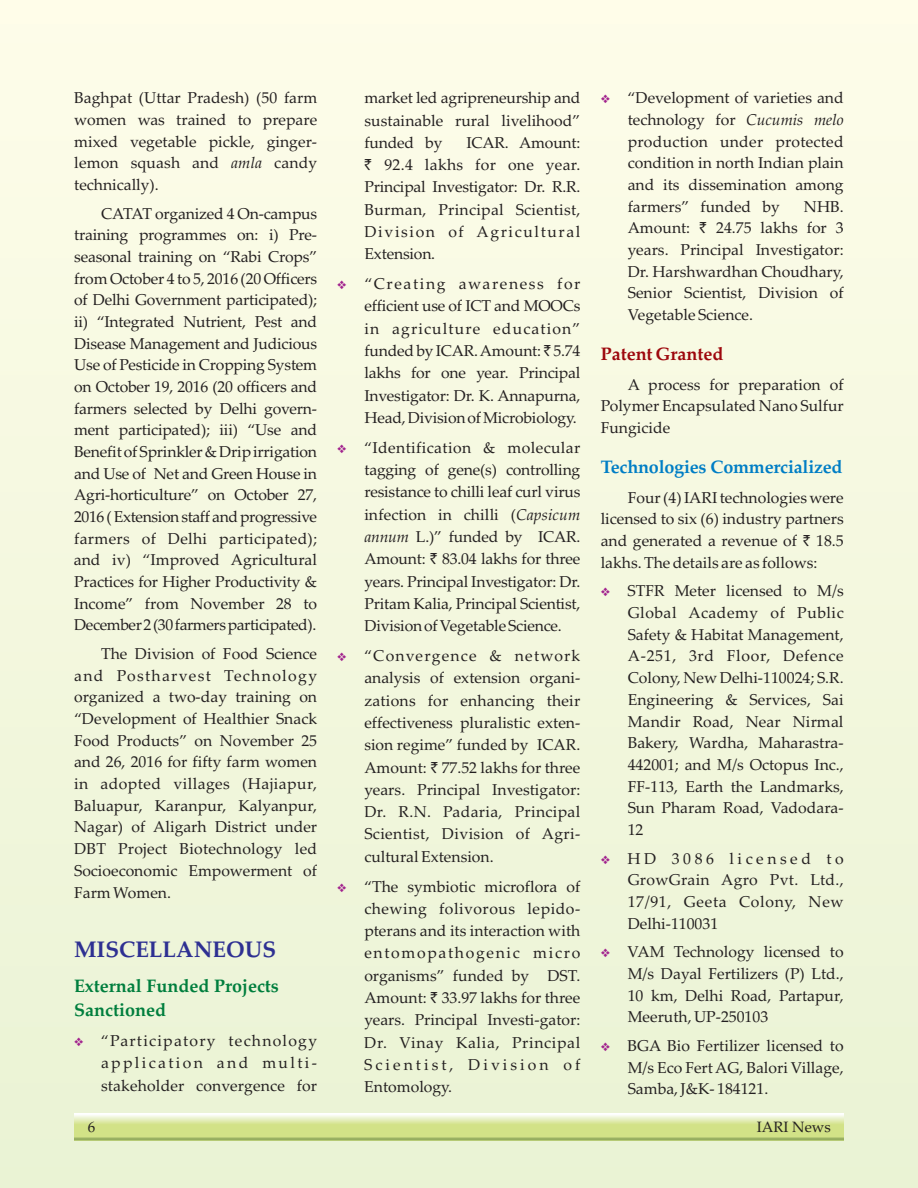
<style>
.page{position:relative;width:918px;height:1188px;background:#f4f8df}
.page>*{position:absolute;margin:0;border:0;box-sizing:border-box;transform-origin:0 0}
.t1{font:700 22.5px "Palatino Linotype";color:#2e3092}
.t2{font:700 18px/24.8px "Palatino Linotype";color:#007e3d}
.t3{font:700 18px "Palatino Linotype";letter-spacing:-.01em;color:#007ec5}
.t4{font:700 18px "Palatino Linotype";color:#9d070d}
.t5{font:15.75px/21.6px "Palatino Linotype";color:#231f20;text-align:justify}
.t6{font:15px "Palatino Linotype";color:#231f20}
.s1{font-style:italic}
.s2{font-family:"Rupee"}
</style>
<div class="page">
<svg style="left:74px;top:1114px;width:770px;height:27px;background:#d4e29b"></svg>
<p class="t5" style="left:74px;top:89px;width:245px">Baghpat (Uttar Pradesh) (50 farm women was trained to prepare mixed vegetable pickle, ginger&shy;lemon squash and <span class="s1">amla</span> candy technically).</p>
<p class="t5" style="left:74px;top:204px;width:245px;text-indent:27px">CATAT organized 4 On-campus training programmes on: i) Pre&shy;seasonal training on “Rabi Crops” from October 4 to 5, 2016 (20 Officers of Delhi Government participated); ii) “Integrated Nutrient, Pest and Disease Management and Judicious Use of Pesticide in Cropping System on October 19, 2016 (20 officers and farmers selected by Delhi govern&shy;ment participated); iii) “Use and Benefitof Sprinkler&amp;Dripirrigation and Use of Net and Green House in Agri-horticulture” on October 27, 2016 ( Extension staff and progressive farmers of Delhi participated); and iv) “Improved Agricultural Practices for Higher Productivity &amp; Income” from November 28 to December2(30farmersparticipated).</p>
<p class="t5" style="left:74px;top:645px;width:245px;text-indent:27px">The Division of Food Science and Postharvest Technology organized a two-day training on “Development of Healthier Snack Food Products” on November 25 and 26, 2016 for fifty farm women in adopted villages (Hajiapur, Baluapur, Karanpur, Kalyanpur, Nagar) of Aligarh District under DBT Project Biotechnology led Socioeconomic Empowerment of Farm Women.</p>
<h1 class="t1" style="left:74px;top:941px;width:204px">MISCELLANEOUS</h1>
<p class="t2" style="left:74px;top:975px;width:206px">External Funded Projects<br>Sanctioned</p>
<p class="t5" style="left:101px;top:1031px;width:218px;line-height:22.4px">“Participatory technology application and multi&shy;stakeholder convergence for</p>
<p class="t5" style="left:365px;top:88px;width:218px;line-height:22.4px">market led agripreneurship and sustainable rural livelihood” funded by</p>
<p class="t5" style="left:364px;top:133px;width:218px;line-height:22.4px;text-indent:102px">ICAR. Amount: <span class="s2">`</span> 92.4 lakhs for one year.<br>Principal Investigator: Dr. R.R.<br>Burman, Principal Scientist, Division of Agricultural Extension.</p>
<p class="t5" style="left:364px;top:274px;width:218px;line-height:22.4px">“Creating awareness for efficient use of ICT and MOOCs in agriculture education” fundedby ICAR.Amount: <span class="s2">`</span> 5.74 lakhs for one year. Principal Investigator: Dr. K. Annapurna, Head,DivisionofMicrobiology.</p>
<p class="t5" style="left:364px;top:438px;width:218px;line-height:22.4px">“Identification &amp; molecular tagging of gene(s) controlling resistance to chilli leaf curl virus infection in chilli (<span class="s1">Capsicum annum</span> L.)” funded by ICAR.<br>Amount: <span class="s2">`</span> 83.04 lakhs for three years. Principal Investigator: Dr.<br>Pritam Kalia, Principal Scientist, DivisionofVegetableScience.</p>
<p class="t5" style="left:364px;top:646px;width:218px;line-height:22.4px">“Convergence &amp; network analysis of extension organi&shy;zations for enhancing their effectiveness pluralistic exten&shy;sion regime” funded by ICAR.<br>Amount: <span class="s2">`</span> 77.52 lakhs for three years. Principal Investigator:<br>Dr. R.N. Padaria, Principal Scientist, Division of Agri&shy;cultural Extension.</p>
<p class="t5" style="left:364px;top:877px;width:218px;line-height:22.4px">“The symbiotic microflora of chewing folivorous lepido&shy;pterans and its interaction with entomopathogenic micro organisms” funded by DST.<br>Amount: <span class="s2">`</span> 33.97 lakhs for three years. Principal Investi-gator:<br>Dr. Vinay Kalia, Principal Scientist, Division of Entomology.</p>
<p class="t5" style="left:628px;top:89px;width:218px">“Development of varieties and technology for <span class="s1">Cucumis melo </span>production under protected condition in north Indian plain and its dissemination among farmers” funded by</p>
<p class="t5" style="left:628px;top:197px;width:218px;text-indent:176px">NHB.<br>Amount: <span class="s2">`</span> 24.75 lakhs for 3 years. Principal Investigator:<br>Dr. Harshwardhan Choudhary, Senior Scientist, Division of Vegetable Science.</p>
<p class="t4" style="left:601px;top:347px;width:124px">Patent Granted</p>
<p class="t5" style="left:601px;top:375px;width:245px;text-indent:27px">A process for preparation of Polymer Encapsulated Nano Sulfur Fungicide</p>
<p class="t3" style="left:601px;top:460px;width:243px">Technologies Commercialized</p>
<p class="t5" style="left:601px;top:488px;width:245px;text-indent:27px">Four (4) IARI technologies were licensed to six (6) industry partners and generated a revenue of <span class="s2">`</span> 18.5 lakhs. The details are as follows:</p>
<p class="t5" style="left:628px;top:582px;width:218px">STFR Meter licensed to M/s Global Academy of Public Safety &amp; Habitat Management, A-251, 3rd Floor, Defence Colony, New Delhi-110024; S.R.<br>Engineering &amp; Services, Sai Mandir Road, Near Nirmal Bakery, Wardha, Maharastra-442001; and M/s Octopus Inc., FF-113, Earth the Landmarks, Sun Pharam Road, Vadodara-12</p>
<p class="t5" style="left:628px;top:849px;width:218px">HD 3086 licensed to GrowGrain Agro Pvt. Ltd., 17/91, Geeta Colony, New Delhi-110031</p>
<p class="t5" style="left:628px;top:943px;width:218px">VAM Technology licensed to M/s Dayal Fertilizers (P) Ltd., 10 km, Delhi Road, Partapur, Meeruth, UP-250103</p>
<p class="t5" style="left:628px;top:1037px;width:218px">BGA Bio Fertilizer licensed to M/s Eco Fert AG, Balori Village, Samba, J&amp;K- 184121.</p>
<p class="t6" style="left:88px;top:1121px;width:9px">6</p>
<p class="t6" style="left:757px;top:1121px;width:76px">IARI News</p>
</div>
